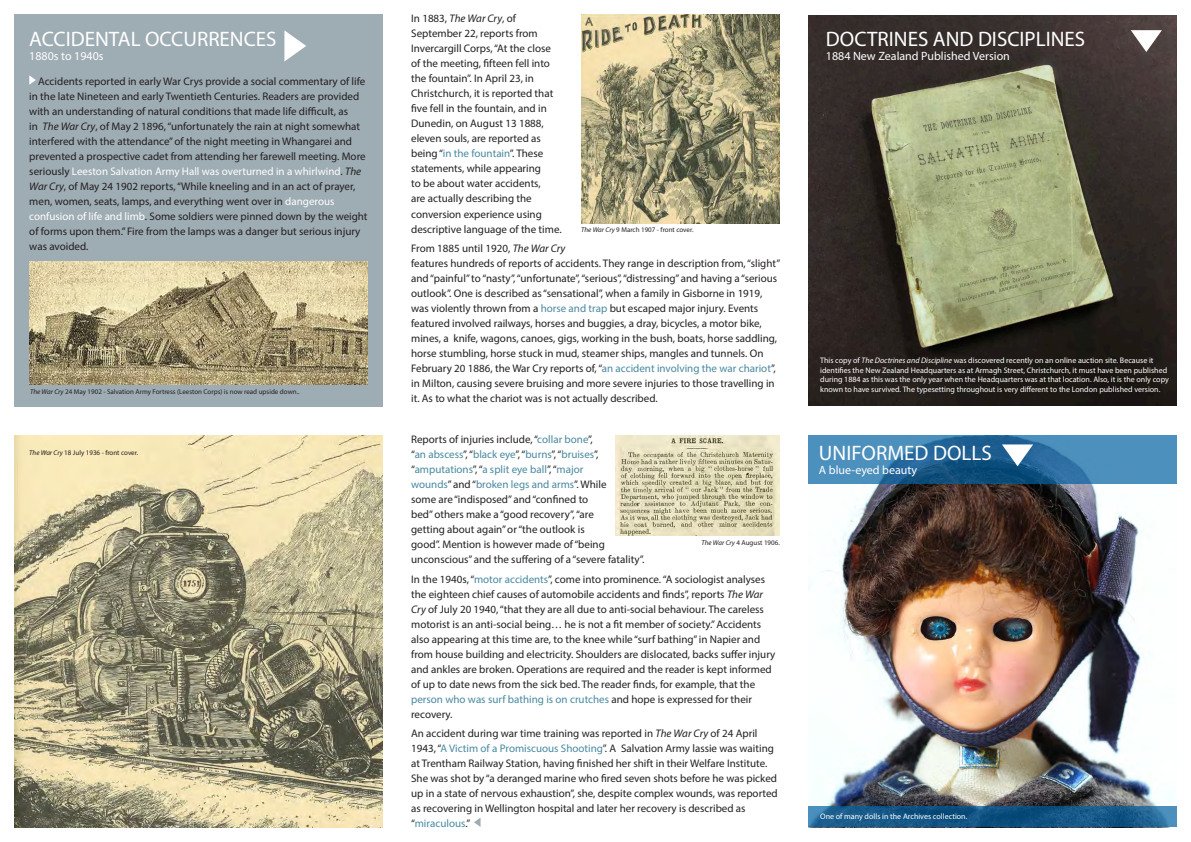
<style>
.page{position:relative;width:1191px;height:842px;background:#fff}
.page>*{position:absolute;margin:0;border:0;box-sizing:border-box;transform-origin:0 0}
.t1{font:21px "Myriad Pro";color:#fff}
.t2{font:12px "Myriad Pro";color:#fff}
.t3{font:11px/15px "Myriad Pro";color:#231f20}
.t4{font:8px/9.6px "Myriad Pro";color:#fff}
.t5{font:7px "Myriad Pro";color:#231f20}
.s1{font-style:italic}
.s2{color:#fff}
.s3{color:#48889f}
</style>
<div class="page">
<img style="left:808px;top:435px;width:368px;height:393px">
<svg style="left:808px;top:436px;width:368px;height:48px;background:#377aa8"></svg>
<img style="left:808px;top:15px;width:368px;height:391px">
<div style="left:14px;top:14px;width:369px;height:392px;background:#9eacb3"></div>
<svg style="left:29px;top:75px;width:7px;height:10px"></svg>
<svg style="left:284px;top:30px;width:22px;height:32px"></svg>
<svg style="left:1002px;top:444px;width:31px;height:22px"></svg>
<img style="left:14px;top:435px;width:369px;height:393px">
<img style="left:29px;top:261px;width:339px;height:124px">
<img style="left:581px;top:14px;width:199px;height:210px">
<svg style="left:474px;top:818px;width:6px;height:9px"></svg>
<svg style="left:1130px;top:30px;width:31px;height:22px"></svg>
<svg style="left:808px;top:806px;width:368px;height:21px;background:#175a89"></svg>
<img style="left:616px;top:436px;width:164px;height:100px">
<p class="t1" style="left:29px;top:26px;width:249px">ACCIDENTAL OCCURRENCES</p>
<p class="t2" style="left:29px;top:49px;width:76px">1880s to 1940s</p>
<p class="t3" style="left:29px;top:73px;width:340px;text-indent:9px">Accidents reported in early War Crys provide a social commentary of life in the late Nineteen and early Twentieth Centuries. Readers are provided with an understanding of natural conditions that made life difficult, as<br>in <span class="s1">The War Cry</span>, of May 2 1896, “unfortunately the rain at night somewhat interfered with the attendance” of the night meeting in Whangarei and prevented a prospective cadet from attending her farewell meeting. More seriously <span class="s2">Leeston Salvation Army Hall was overturned in a whirlwind</span>. <span class="s1">The War Cry</span>, of May 24 1902 reports, “While kneeling and in an act of prayer, men, women, seats, lamps, and everything went over in <span class="s2">dangerous confusion of life and limb</span>. Some soldiers were pinned down by the weight of forms upon them.” Fire from the lamps was a danger but serious injury was avoided.</p>
<p class="t5" style="left:30px;top:387px;width:271px"><span class="s1">The War Cry</span> 24 May 1902 - Salvation Army Fortress (Leeston Corps) is now read upside down..</p>
<p class="t5" style="left:29px;top:448px;width:110px"><span class="s1">The War Cry</span> 18 July 1936 - front cover.</p>
<p class="t3" style="left:411px;top:11px;width:152px">In 1883, <span class="s1">The War Cry</span>, of<br>September 22, reports from<br>Invercargill Corps, “At the close of the meeting, fifteen fell into the fountain”. In April 23, in<br>Christchurch, it is reported that five fell in the fountain, and in<br>Dunedin, on August 13 1888, eleven souls, are reported as being “<span class="s3">in the fountain</span>”. These statements, while appearing<br>to be about water accidents,<br>are actually describing the conversion experience using descriptive language of the time.</p>
<p class="t3" style="left:411px;top:240px;width:156px">From 1885 until 1920, <span class="s1">The War Cry</span></p>
<p class="t3" style="left:411px;top:255px;width:370px">features hundreds of reports of accidents. They range in description from, “slight” and “painful” to “nasty”, “unfortunate”, “serious”, “distressing” and having a “serious outlook”. One is described as “sensational”, when a family in Gisborne in 1919, was violently thrown from a <span class="s3">horse and trap</span> but escaped major injury. Events featured involved railways, horses and buggies, a dray, bicycles, a motor bike, mines, a knife, wagons, canoes, gigs, working in the bush, boats, horse saddling, horse stumbling, horse stuck in mud, steamer ships, mangles and tunnels. On February 20 1886, the War Cry reports of, “<span class="s3">an accident involving the war chariot</span>”, in Milton, causing severe bruising and more severe injuries to those travelling in it. As to what the chariot was is not actually described.</p>
<p class="t3" style="left:411px;top:432px;width:235px">Reports of injuries include, “<span class="s3">collar bone</span>”,<br>“<span class="s3">an abscess</span>”, “<span class="s3">black eye</span>”, “<span class="s3">burns</span>”, “<span class="s3">bruises</span>”, “<span class="s3">amputations</span>”, “<span class="s3">a split eye ball</span>”, “<span class="s3">major<br>wounds</span>” and “<span class="s3">broken legs and arms</span>”. While<br>some are “indisposed” and “confined to<br>bed” others make a “good recovery”, “are<br>getting about again” or “the outlook is<br>good”. Mention is however made of “being unconscious” and the suffering of a “severe fatality”.</p>
<p class="t3" style="left:411px;top:571px;width:366px">In the 1940s, “<span class="s3">motor accidents</span>”, come into prominence. “A sociologist analyses the eighteen chief causes of automobile accidents and finds”, reports <span class="s1">The War Cry</span> of July 20 1940, “that they are all due to anti-social behaviour. The careless motorist is an anti-social being… he is not a fit member of society.” Accidents also appearing at this time are, to the knee while “surf bathing” in Napier and from house building and electricity. Shoulders are dislocated, backs suffer injury and ankles are broken. Operations are required and the reader is kept informed of up to date news from the sick bed. The reader finds, for example, that the <span class="s3">person who was surf bathing is on crutches</span> and hope is expressed for their recovery.</p>
<p class="t3" style="left:411px;top:726px;width:368px">An accident during war time training was reported in <span class="s1">The War Cry</span> of 24 April 1943, “<span class="s3">A Victim of a Promiscuous Shooting</span>”. A Salvation Army lassie was waiting at Trentham Railway Station, having finished her shift in their Welfare Institute.<br>She was shot by “a deranged marine who fired seven shots before he was picked up in a state of nervous exhaustion”, she, despite complex wounds, was reported as recovering in Wellington hospital and later her recovery is described as “<span class="s3">miraculous</span>.”</p>
<p class="t5" style="left:581px;top:225px;width:114px"><span class="s1">The War Cry</span> 9 March 1907 - front cover.</p>
<p class="t5" style="left:701px;top:538px;width:80px"><span class="s1">The War Cry</span> 4 August 1906.</p>
<p class="t1" style="left:826px;top:26px;width:261px">DOCTRINES AND DISCIPLINES</p>
<p class="t2" style="left:826px;top:49px;width:185px">1884 New Zealand Published Version</p>
<p class="t4" style="left:820px;top:356px;width:350px">This copy of <span class="s1">The Doctrines and Discipline</span> was discovered recently on an online auction site. Because it identifies the New Zealand Headquarters as at Armagh Street, Christchurch, it must have been published during 1884 as this was the only year when the Headquarters was at that location. Also, it is the only copy known to have survived. The typesetting throughout is very different to the London published version.</p>
<p class="t1" style="left:819px;top:440px;width:174px">UNIFORMED DOLLS</p>
<p class="t2" style="left:819px;top:463px;width:100px">A blue-eyed beauty</p>
<p class="t4" style="left:820px;top:811px;width:149px">One of many dolls in the Archives collection.</p>
</div>
